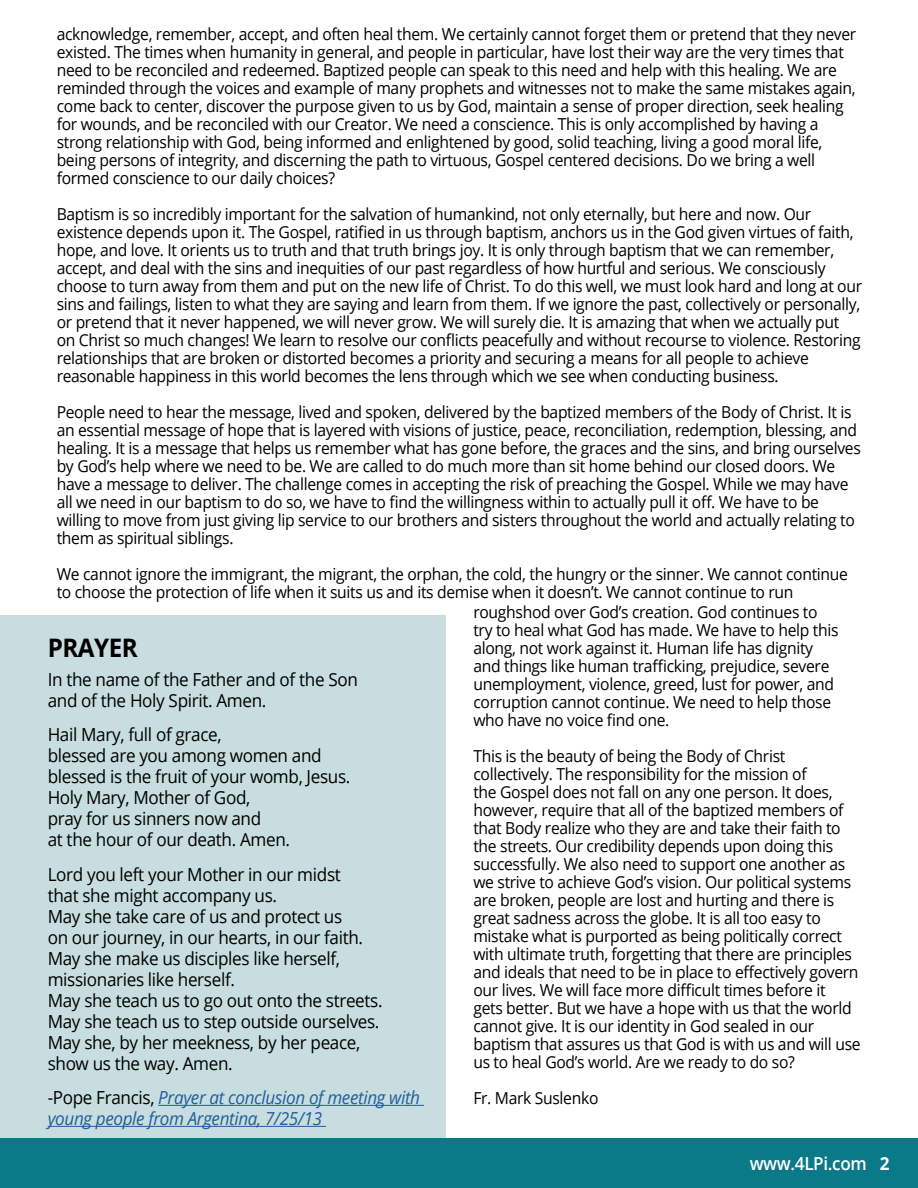
<style>
.page{position:relative;width:918px;height:1188px;background:#fff}
.page>*{position:absolute;margin:0;border:0;box-sizing:border-box;transform-origin:0 0}
.t1{font:700 25.5px "Open Sans";letter-spacing:-.02em;color:#000;scale:.95 1}
.t2{font:18px/21px "Open Sans";letter-spacing:-.02em;color:#000;scale:.95 1}
.t3{font:italic 18px/21px "Open Sans";letter-spacing:-.02em;color:#215e9e;scale:.95 1}
.t4{font:600 18px "Open Sans";letter-spacing:-.02em;color:#fff;scale:.95 1}
.t5{font:16.5px/18px "Open Sans";letter-spacing:-.02em;color:#000;scale:.95 1}
.s1{font-style:normal;color:#000}
.s2{font-weight:700}
</style>
<div class="page">
<div style="left:0;top:616px;width:446px;height:523px;background:#c7dddf"></div>
<hr style="left:158px;top:1105px;width:266px;height:1px;background:#215e9e">
<hr style="left:48px;top:1126px;width:278px;height:1px;background:#215e9e">
<div style="left:0;top:1138px;width:918px;height:50px;background:#0a7988"></div>
<p class="t5" style="left:57px;top:24px;width:843px">acknowledge, remember, accept, and often heal them. We certainly cannot forget them or pretend that they never existed. The times when humanity in general, and people in particular, have lost their way are the very times that need to be reconciled and redeemed. Baptized people can speak to this need and help with this healing. We are reminded through the voices and example of many prophets and witnesses not to make the same mistakes again, come back to center, discover the purpose given to us by God, maintain a sense of proper direction, seek healing for wounds, and be reconciled with our Creator. We need a conscience. This is only accomplished by having a strong relationship with God, being informed and enlightened by good, solid teaching, living a good moral life, being persons of integrity, and discerning the path to virtuous, Gospel centered decisions. Do we bring a well formed conscience to our daily choices?</p>
<p class="t5" style="left:57px;top:204px;width:849px">Baptism is so incredibly important for the salvation of humankind, not only eternally, but here and now. Our existence depends upon it. The Gospel, ratified in us through baptism, anchors us in the God given virtues of faith, hope, and love. It orients us to truth and that truth brings joy. It is only through baptism that we can remember, accept, and deal with the sins and inequities of our past regardless of how hurtful and serious. We consciously choose to turn away from them and put on the new life of Christ. To do this well, we must look hard and long at our sins and failings, listen to what they are saying and learn from them. If we ignore the past, collectively or personally, or pretend that it never happened, we will never grow. We will surely die. It is amazing that when we actually put on Christ so much changes! We learn to resolve our conflicts peacefully and without recourse to violence. Restoring relationships that are broken or distorted becomes a priority and securing a means for all people to achieve reasonable happiness in this world becomes the lens through which we see when conducting business.</p>
<p class="t5" style="left:57px;top:402px;width:848px">People need to hear the message, lived and spoken, delivered by the baptized members of the Body of Christ. It is an essential message of hope that is layered with visions of justice, peace, reconciliation, redemption, blessing, and healing. It is a message that helps us remember what has gone before, the graces and the sins, and bring ourselves by God’s help where we need to be. We are called to do much more than sit home behind our closed doors. We have a message to deliver. The challenge comes in accepting the risk of preaching the Gospel. While we may have all we need in our baptism to do so, we have to find the willingness within to actually pull it off. We have to be willing to move from just giving lip service to our brothers and sisters throughout the world and actually relating to them as spiritual siblings.</p>
<p class="t5" style="left:57px;top:564px;width:834px">We cannot ignore the immigrant, the migrant, the orphan, the cold, the hungry or the sinner. We cannot continue to choose the protection of life when it suits us and its demise when it doesn’t. We cannot continue to run</p>
<h1 class="t1" style="left:48px;top:630px;width:96px">PRAYER</h1>
<p class="t2" style="left:48px;top:668px;width:328px">In the name of the Father and of the Son and of the Holy Spirit. Amen.</p>
<p class="t2" style="left:48px;top:724px;width:320px">Hail Mary, full of grace,<br>blessed are you among women and blessed is the fruit of your womb, Jesus.<br>Holy Mary, Mother of God,<br>pray for us sinners now and<br>at the hour of our death. Amen.</p>
<p class="t2" style="left:48px;top:863px;width:354px">Lord you left your Mother in our midst<br>that she might accompany us.<br>May she take care of us and protect us<br>on our journey, in our hearts, in our faith.<br>May she make us disciples like herself, missionaries like herself.<br>May she teach us to go out onto the streets.<br>May she teach us to step outside ourselves.<br>May she, by her meekness, by her peace, show us the way. Amen.</p>
<p class="t3" style="left:48px;top:1087px;width:394px"><span class="s1">-Pope Francis,</span> Prayer at conclusion of meeting with young people from Argentina, 7/25/13</p>
<p class="t4" style="left:750px;top:1151px;width:149px">www.4LPi.com <span class="s2">2</span></p>
<p class="t5" style="left:473px;top:603px;width:386px">roughshod over God’s creation. God continues to try to heal what God has made. We have to help this along, not work against it. Human life has dignity and things like human trafficking, prejudice, severe unemployment, violence, greed, lust for power, and corruption cannot continue. We need to help those who have no voice find one.</p>
<p class="t5" style="left:473px;top:747px;width:409px">This is the beauty of being the Body of Christ collectively. The responsibility for the mission of<br>the Gospel does not fall on any one person. It does, however, require that all of the baptized members of that Body realize who they are and take their faith to the streets. Our credibility depends upon doing this successfully. We also need to support one another as we strive to achieve God’s vision. Our political systems are broken, people are lost and hurting and there is great sadness across the globe. It is all too easy to mistake what is purported as being politically correct with ultimate truth, forgetting that there are principles and ideals that need to be in place to effectively govern our lives. We will face more difficult times before it<br>gets better. But we have a hope with us that the world cannot give. It is our identity in God sealed in our baptism that assures us that God is with us and will use us to heal God’s world. Are we ready to do so?</p>
<p class="t5" style="left:473px;top:1089px;width:133px">Fr. Mark Suslenko</p>
</div>
